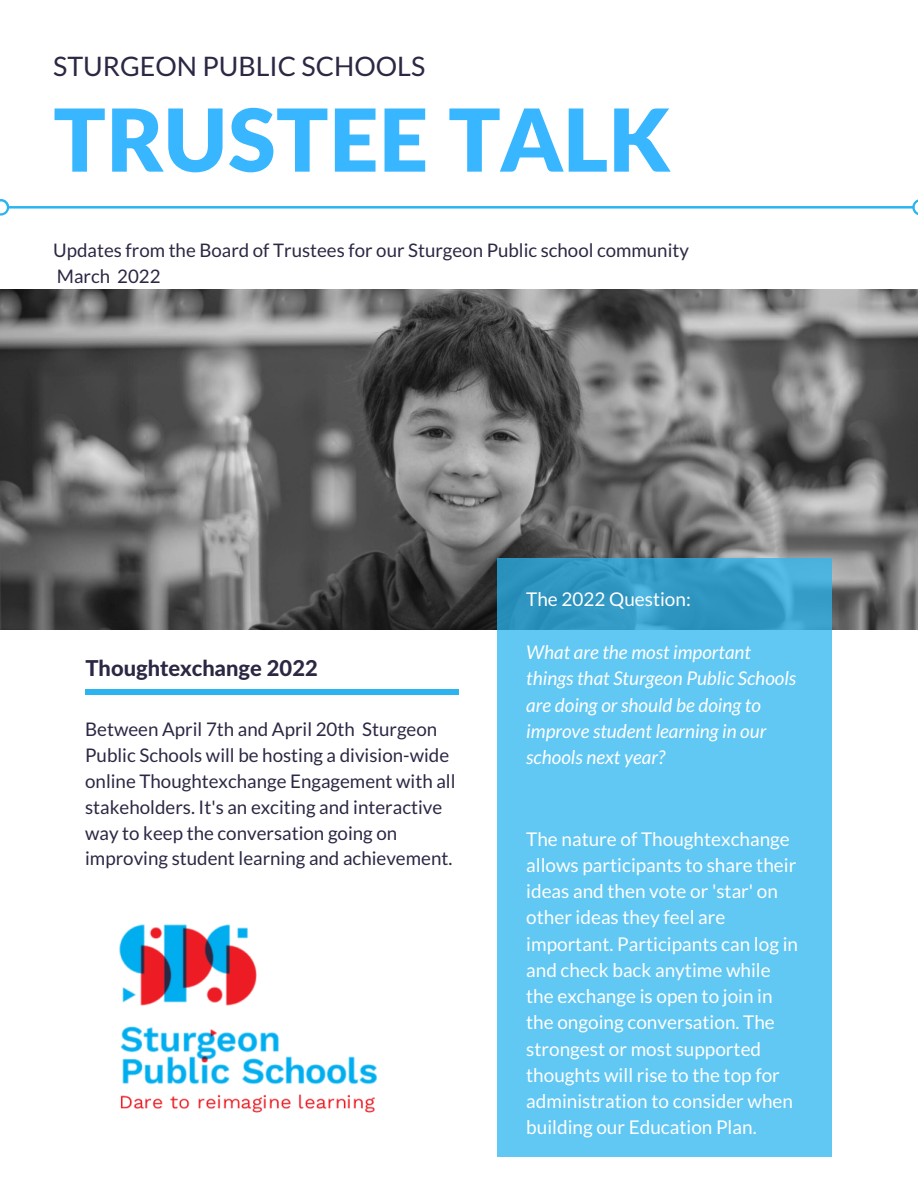
<style>
.page{position:relative;width:918px;height:1188px;background:#fff}
.page>*{position:absolute;margin:0;border:0;box-sizing:border-box;transform-origin:0 0}
.t1{font:900 86.7px "Lato Latin";color:#38b6ff}
.t2{font:26.85px "Lato";color:#2b2844}
.t3{font:800 21.9px "Lato Latin";color:#2b2844}
.t4{font:18.9px/26.2px "Lato";color:#fff}
.t5{font:italic 18.9px/26.2px "Lato";color:#fff}
.t6{font:18.75px/25.8px "Lato";color:#2b2844}
</style>
<div class="page">
<svg style="left:0;top:199px;width:918px;height:17px"></svg>
<img style="left:0;top:290px;width:918px;height:339px">
<div style="left:85px;top:690px;width:374px;height:5px;background:#2bb4ef"></div>
<svg style="left:497px;top:558px;width:334px;height:598px;fill:#61c7f3"></svg>
<img style="left:119px;top:924px;width:258px;height:189px">
<p class="t2" style="left:53px;top:50px;width:374px">STURGEON PUBLIC SCHOOLS</p>
<p class="t1" style="left:53px;top:102px;width:618px">TRUSTEE TALK</p>
<p class="t6" style="left:53px;top:237px;width:637px">Updates from the Board of Trustees for our Sturgeon Public school community<br>March 2022</p>
<p class="t3" style="left:85px;top:658px;width:234px">Thoughtexchange 2022</p>
<p class="t6" style="left:85px;top:716px;width:372px">Between April 7th and April 20th Sturgeon Public Schools will be hosting a division-wide online Thoughtexchange Engagement with all stakeholders. It's an exciting and interactive way to keep the conversation going on improving student learning and achievement.</p>
<p class="t4" style="left:526px;top:586px;width:166px">The 2022 Question:</p>
<p class="t5" style="left:526px;top:639px;width:271px">What are the most important things that Sturgeon Public Schools are doing or should be doing to improve student learning in our schools next year?</p>
<p class="t4" style="left:526px;top:825px;width:273px">The nature of Thoughtexchange allows participants to share their ideas and then vote or 'star' on other ideas they feel are important. Participants can log in and check back anytime while the exchange is open to join in the ongoing conversation. The strongest or most supported thoughts will rise to the top for administration to consider when building our Education Plan.</p>
</div>
